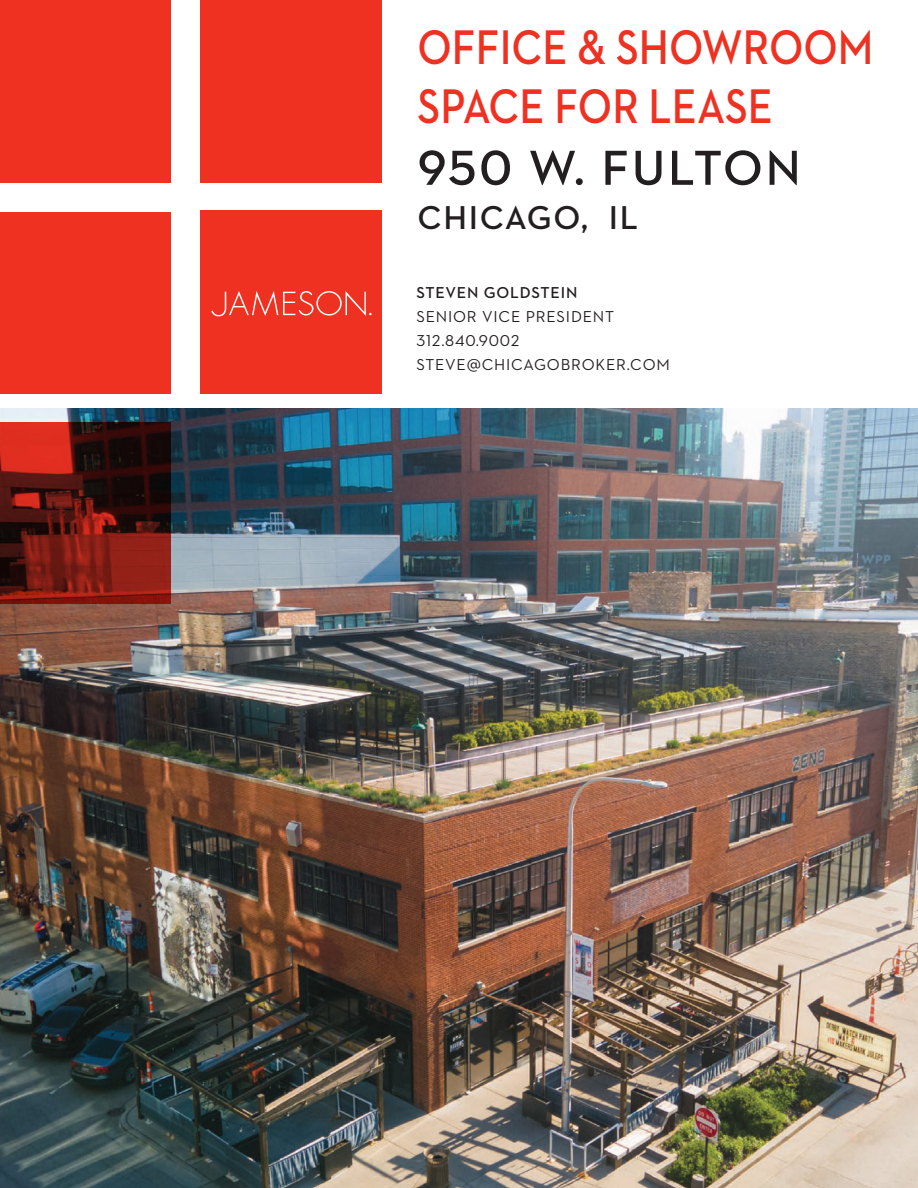
<style>
.page{position:relative;width:918px;height:1188px;background:#fff}
.page>*{position:absolute;margin:0;border:0;box-sizing:border-box;transform-origin:0 0}
.t1{font:600 50.1px "Neutraface 2 Text";letter-spacing:.05em;color:#231f20}
.t2{font:600 49.5px "Neutraface 2 Text";color:#ef3122;scale:.87 1}
.t3{font:600 33.75px "Neutraface 2 Text";letter-spacing:.05em;color:#231f20}
.t4{font:16.05px "Neutraface 2 Text";letter-spacing:.05em;color:#231f20}
.t5{font:600 16.05px "Neutraface 2 Text";letter-spacing:.05em;color:#231f20}
</style>
<div class="page">
<img style="left:0;top:408px;width:918px;height:780px">
<div style="left:201px;top:210px;width:181px;height:184px;background:#ef3122"></div>
<svg style="left:211px;top:291px;width:161px;height:25px"></svg>
<svg style="left:0;top:422px;width:171px;height:182px;background:#651711"></svg>
<div style="left:0;top:212px;width:171px;height:182px;background:#ef3122"></div>
<div style="left:201px;top:0;width:181px;height:183px;background:#ef3122"></div>
<div style="left:0;top:0;width:171px;height:182px;background:#ef3122"></div>
<p class="t2" style="left:418px;top:16px;width:526px">OFFICE &amp; SHOWROOM</p>
<p class="t2" style="left:418px;top:75px;width:410px">SPACE FOR LEASE</p>
<p class="t1" style="left:418px;top:136px;width:385px">950 W. FULTON</p>
<p class="t3" style="left:418px;top:196px;width:222px">CHICAGO, IL</p>
<p class="t5" style="left:416px;top:282px;width:163px">STEVEN GOLDSTEIN</p>
<p class="t4" style="left:416px;top:307px;width:199px">SENIOR VICE PRESIDENT</p>
<p class="t4" style="left:416px;top:331px;width:104px">312.840.9002</p>
<p class="t4" style="left:416px;top:355px;width:255px">STEVE@CHICAGOBROKER.COM</p>
</div>
